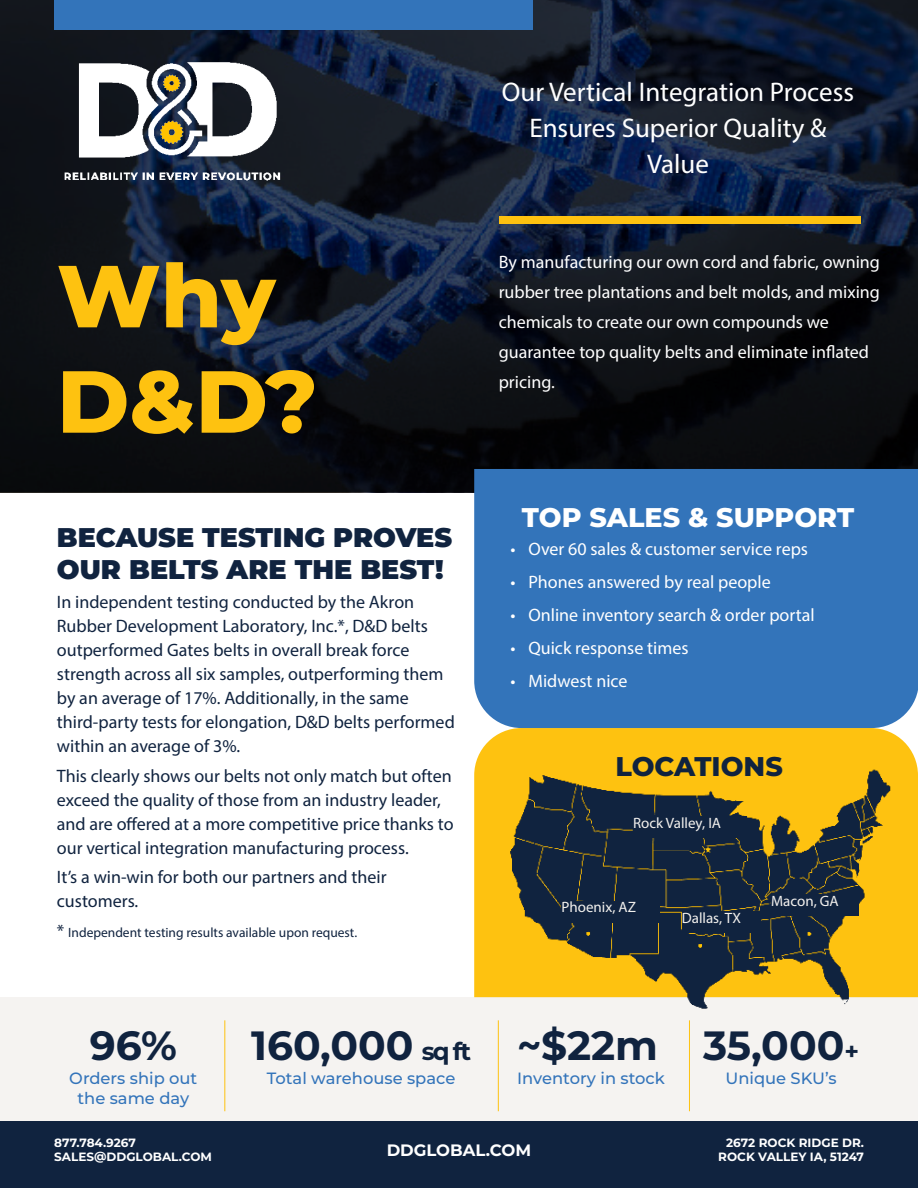
<style>
.page{position:relative;width:918px;height:1188px;background:#fff}
.page>*{position:absolute;margin:0;border:0;box-sizing:border-box;transform-origin:0 0}
.t1{font:800 87.75px "Montserrat";color:#fec210}
.t2{font:700 40.8px "Montserrat";color:#10233f}
.t3{font:27px/36px "Myriad Pro";color:#fff;text-align:center}
.t4{font:900 27px/32.4px "Montserrat";color:#10233f}
.t5{font:800 27px "Montserrat";color:#fff}
.t6{font:800 27px "Montserrat";color:#10233f}
.t7{font:18px/24px "Myriad Pro";color:#10233f}
.t8{font:18px/30px "Myriad Pro";color:#fff}
.t9{font:700 16.5px "Montserrat";color:#fff}
.t10{font:500 16.35px/19.6px "Montserrat";color:#3374ba;text-align:center}
.t11{font:15px "Myriad Pro";color:#f3f1ee}
.t12{font:13.5px "Myriad Pro";color:#10233f}
.t13{font:700 12px "Montserrat";color:#fff}
.s1{font-size:18px}
.s2{font-size:24.45px}
</style>
<div class="page">
<div style="left:474px;top:728px;width:444px;height:270px;background:#fec210"></div>
<div style="left:0;top:998px;width:918px;height:136px;background:#f3f1ee"></div>
<svg style="left:0;top:0;width:918px;height:492px;background:#0e1623"></svg>
<div style="left:474px;top:469px;width:444px;height:259px;background:#3374ba"></div>
<div style="left:499px;top:216px;width:362px;height:8px;background:#fec210"></div>
<img style="left:54px;top:60px;width:230px;height:126px">
<div style="left:54px;top:0;width:478px;height:29px;background:#3374ba"></div>
<div style="left:0;top:1121px;width:918px;height:67px;background:#10233f"></div>
<img style="left:504px;top:769px;width:400px;height:240px">
<div style="left:633px;top:816px;width:114px;height:22px;background:#10233f"></div>
<div style="left:682px;top:912px;width:78px;height:21px;background:#10233f"></div>
<div style="left:771px;top:895px;width:88px;height:21px;background:#10233f"></div>
<div style="left:562px;top:901px;width:98px;height:21px;background:#10233f"></div>
<hr style="left:224px;top:1020px;width:1px;height:91px;background:#fec210">
<hr style="left:498px;top:1020px;width:1px;height:91px;background:#fec210">
<hr style="left:689px;top:1020px;width:1px;height:91px;background:#fec210">
<p class="t1" style="left:57px;top:232px;width:220px">Why</p>
<p class="t1" style="left:57px;top:337px;width:262px">D&amp;D?</p>
<p class="t4" style="left:57px;top:519px;width:397px">BECAUSE TESTING PROVES<br>OUR BELTS ARE THE BEST!</p>
<p class="t7" style="left:57px;top:590px;width:399px">In independent testing conducted by the Akron Rubber Development Laboratory, Inc.*, D&amp;D belts outperformed Gates belts in overall break force strength across all six samples, outperforming them by an average of 17%. Additionally, in the same third-party tests for elongation, D&amp;D belts performed within an average of 3%.</p>
<p class="t7" style="left:57px;top:764px;width:398px">This clearly shows our belts not only match but often exceed the quality of those from an industry leader, and are offered at a more competitive price thanks to our vertical integration manufacturing process.</p>
<p class="t7" style="left:57px;top:865px;width:331px">It’s a win-win for both our partners and their customers.</p>
<p class="t12" style="left:57px;top:924px;width:302px"><span class="s1">*</span> Independent testing results available upon request.</p>
<p class="t3" style="left:502px;top:74px;width:354px">Our Vertical Integration Process<br>Ensures Superior Quality &amp;<br>Value</p>
<p class="t8" style="left:499px;top:247px;width:383px">By manufacturing our own cord and fabric, owning rubber tree plantations and belt molds, and mixing chemicals to create our own compounds we guarantee top quality belts and eliminate inflated pricing.</p>
<p class="t5" style="left:522px;top:497px;width:334px">TOP SALES &amp; SUPPORT</p>
<p class="t8" style="left:510px;top:534px;width:299px">• Over 60 sales &amp; customer service reps</p>
<p class="t8" style="left:510px;top:567px;width:262px">• Phones answered by real people</p>
<p class="t8" style="left:510px;top:600px;width:306px">• Online inventory search &amp; order portal</p>
<p class="t8" style="left:510px;top:633px;width:180px">• Quick response times</p>
<p class="t8" style="left:510px;top:666px;width:119px">• Midwest nice</p>
<p class="t6" style="left:616px;top:746px;width:169px">LOCATIONS</p>
<p class="t11" style="left:633px;top:813px;width:89px">Rock Valley, IA</p>
<p class="t11" style="left:562px;top:898px;width:76px">Phoenix, AZ</p>
<p class="t11" style="left:682px;top:909px;width:61px">Dallas, TX</p>
<p class="t11" style="left:771px;top:892px;width:69px">Macon, GA</p>
<p class="t2" style="left:90px;top:1016px;width:88px">96%</p>
<p class="t10" style="left:69px;top:1068px;width:130px">Orders ship out the same day</p>
<p class="t2" style="left:251px;top:1016px;width:221px">160,000 <span class="s2">sq ft</span></p>
<p class="t10" style="left:267px;top:1068px;width:190px">Total warehouse space</p>
<p class="t2" style="left:517px;top:1016px;width:142px">~$22m</p>
<p class="t10" style="left:517px;top:1068px;width:149px">Inventory in stock</p>
<p class="t2" style="left:703px;top:1016px;width:158px">35,000<span class="s2">+</span></p>
<p class="t10" style="left:725px;top:1068px;width:113px">Unique SKU’s</p>
<p class="t13" style="left:54px;top:1134px;width:83px">877.784.9267</p>
<p class="t13" style="left:54px;top:1148px;width:159px">SALES@DDGLOBAL.COM</p>
<p class="t9" style="left:387px;top:1138px;width:146px">DDGLOBAL.COM</p>
<p class="t13" style="left:726px;top:1134px;width:139px">2672 ROCK RIDGE DR.</p>
<p class="t13" style="left:718px;top:1148px;width:147px">ROCK VALLEY IA, 51247</p>
</div>
